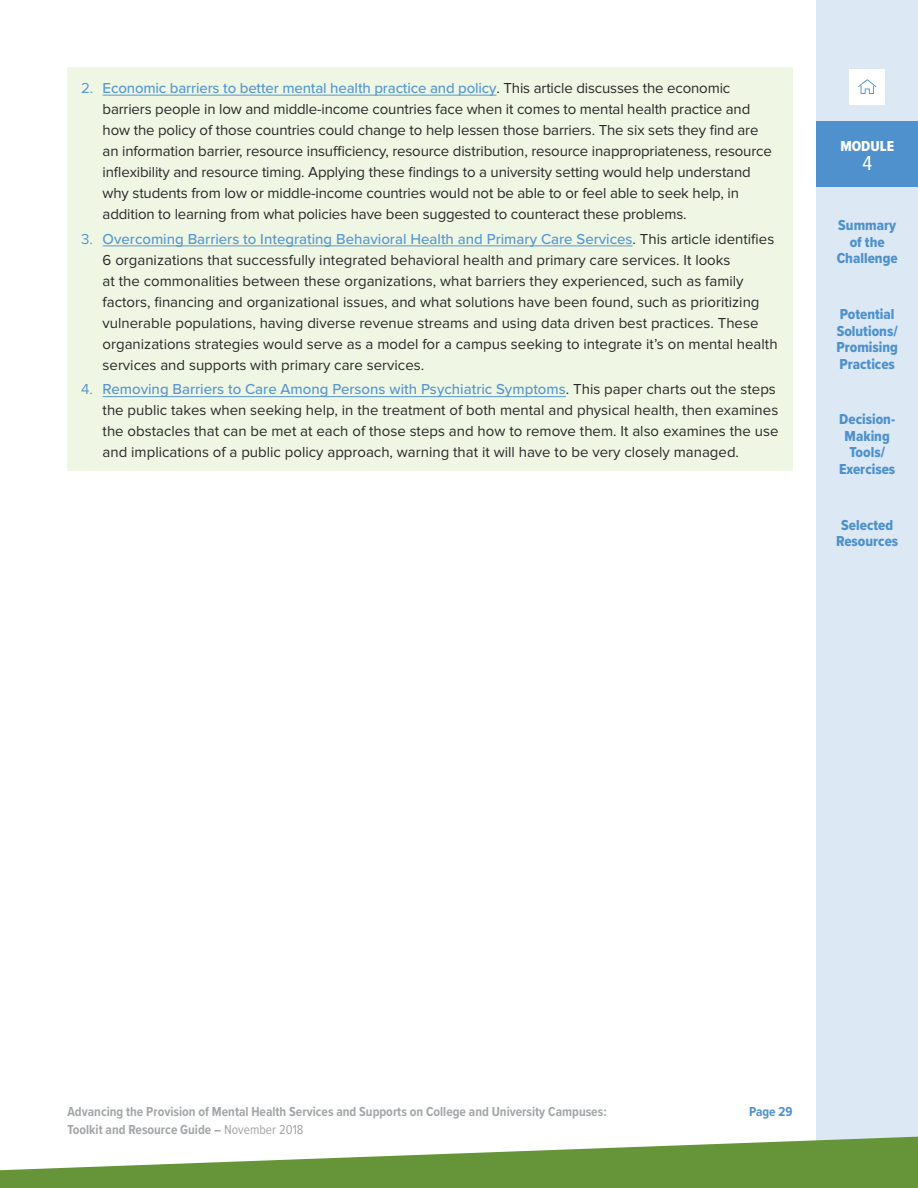
<style>
.page{position:relative;width:918px;height:1188px;background:#fff}
.page>*{position:absolute;margin:0;border:0;box-sizing:border-box;transform-origin:0 0}
.t1{font:21px "Proxima Nova Cond";color:#fff}
.t2{font:15px/21px "Proxima Nova";color:#292829}
.t3{font:15px/16.5px "Proxima Nova Cond Extrabld";color:#4f91cc;text-align:center}
.t4{font:15px "Proxima Nova Cond Extrabld";color:#fff}
.t5{font:700 13.5px/18px "Proxima Nova Cond";color:#a3a6a8}
.t6{font:700 13.5px "Proxima Nova Cond";color:#4f91cc}
.s1{color:#5897cf}
.s2{font-weight:500;color:#5897cf}
.s3{font-weight:400}
</style>
<div class="page">
<div style="left:816px;top:0;width:102px;height:1188px;background:#dce9f5"></div>
<div style="left:816px;top:121px;width:102px;height:66px;background:#4f91cc"></div>
<div style="left:850px;top:69px;width:35px;height:35px;background:#fff"></div>
<svg style="left:858px;top:79px;width:18px;height:15px"></svg>
<svg style="left:0;top:1136px;width:918px;height:52px;fill:#669438"></svg>
<div style="left:68px;top:68px;width:725px;height:403px;background:#eff7e4"></div>
<hr style="left:103px;top:95px;width:394px;height:1px;background:#5897cf">
<hr style="left:103px;top:245px;width:530px;height:1px;background:#5897cf">
<hr style="left:103px;top:396px;width:463px;height:1px;background:#5897cf">
<p class="t2" style="left:103px;top:78px;width:671px;text-indent:-22px"><span class="s1">2.</span> <span class="s2">Economic barriers to better mental health practice and policy</span>. This article discusses the economic barriers people in low and middle-income countries face when it comes to mental health practice and how the policy of those countries could change to help lessen those barriers. The six sets they find are an information barrier, resource insufficiency, resource distribution, resource inappropriateness, resource inflexibility and resource timing. Applying these findings to a university setting would help understand why students from low or middle-income countries would not be able to or feel able to seek help, in addition to learning from what policies have been suggested to counteract these problems.</p>
<p class="t2" style="left:103px;top:228px;width:677px;text-indent:-22px"><span class="s1">3.</span> <span class="s2">Overcoming Barriers to Integrating Behavioral Health and Primary Care Services</span>. This article identifies 6 organizations that successfully integrated behavioral health and primary care services. It looks<br>at the commonalities between these organizations, what barriers they experienced, such as family factors, financing and organizational issues, and what solutions have been found, such as prioritizing vulnerable populations, having diverse revenue streams and using data driven best practices. These organizations strategies would serve as a model for a campus seeking to integrate it’s on mental health services and supports with primary care services.</p>
<p class="t2" style="left:103px;top:379px;width:677px;text-indent:-22px"><span class="s1">4.</span> <span class="s2">Removing Barriers to Care Among Persons with Psychiatric Symptoms</span>. This paper charts out the steps the public takes when seeking help, in the treatment of both mental and physical health, then examines the obstacles that can be met at each of those steps and how to remove them. It also examines the use and implications of a public policy approach, warning that it will have to be very closely managed.</p>
<p class="t4" style="left:840px;top:135px;width:55px">MODULE</p>
<h1 class="t1" style="left:862px;top:154px;width:11px">4</h1>
<p class="t3" style="left:837px;top:217px;width:62px">Summary of the<br>Challenge</p>
<p class="t3" style="left:836px;top:306px;width:63px;text-align:left">Potential<br>Solutions/<br>Promising<br>Practices</p>
<p class="t3" style="left:839px;top:411px;width:58px">Decision-<br>Making<br>Tools/<br>Exercises</p>
<p class="t3" style="left:836px;top:516px;width:64px">Selected<br>Resources</p>
<p class="t5" style="left:68px;top:1102px;width:541px">Advancing the Provision of Mental Health Services and Supports on College and University Campuses:<br>Toolkit and Resource Guide – <span class="s3">November 2018</span></p>
<p class="t6" style="left:749px;top:1102px;width:45px">Page 29</p>
</div>
